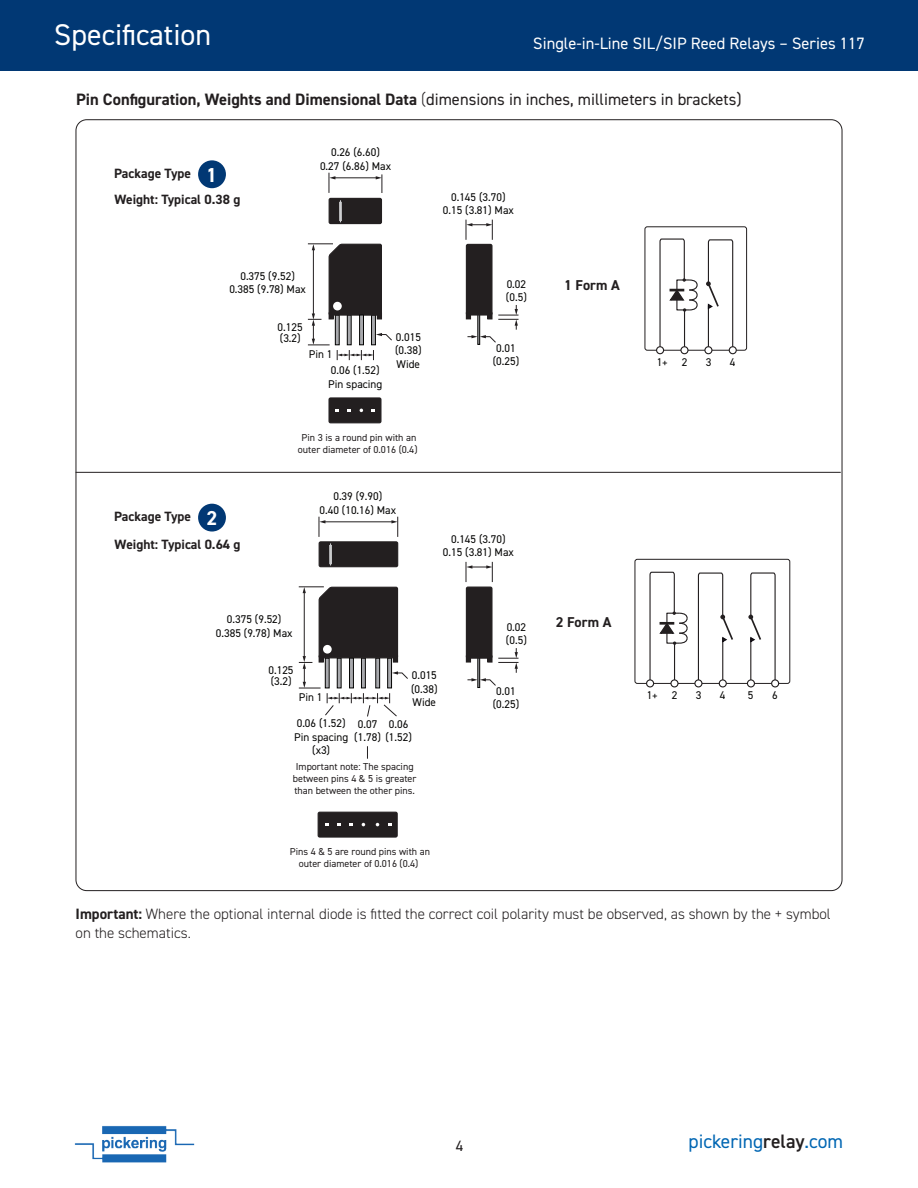
<style>
.page{position:relative;width:918px;height:1188px;background:#fff}
.page>*{position:absolute;margin:0;border:0;box-sizing:border-box;transform-origin:0 0}
.t1{font:30px "DIN2014";color:#fff}
.t2{font:19.5px "DIN2014";color:#0166b3}
.t3{font:700 16.5px "DIN2014";color:#231f20}
.t4{font:16.5px "DIN2014";color:#fff}
.t5{font:300 15px/19.5px "DIN2014";color:#231f20}
.t6{font:15px "DIN2014";color:#231f20}
.t7{font:700 14.25px "DIN2014";letter-spacing:.005em;color:#231f20}
.t8{font:700 13.5px/26px "DIN2014";color:#231f20}
.t9{font:11.25px/13.5px "DIN2014";color:#050504;text-align:center}
.t10{font:10.05px/12.1px "DIN2014";color:#231f20;text-align:center}
.s1{font-weight:300}
.s2{font-weight:400}
.s3{font-size:20.25px;color:#fff}
.s4{font-weight:700}
.s5{font-weight:600;color:#231f20}
</style>
<div class="page">
<div style="left:0;top:0;width:918px;height:70px;background:#013874"></div>
<img style="left:74px;top:1126px;width:121px;height:37px">
<hr style="left:324px;top:522px;width:69px;height:1px;background:#231f20">
<svg style="left:319px;top:517px;width:6px;height:20px"></svg>
<svg style="left:391px;top:517px;width:7px;height:20px"></svg>
<svg style="left:466px;top:562px;width:27px;height:20px"></svg>
<div style="left:478px;top:657px;width:2px;height:31px;border:1px solid #050504"></div>
<svg style="left:466px;top:648px;width:53px;height:38px"></svg>
<div style="left:487px;top:656px;width:6px;height:7px;border:1px solid #231f20"></div>
<div style="left:466px;top:587px;width:26px;height:71px;background:#231f20;border-radius:2px"></div>
<div style="left:466px;top:587px;width:27px;height:72px;border:1px solid #231f20;border-radius:2px"></div>
<div style="left:319px;top:542px;width:79px;height:25px;background:#231f20;border-radius:2px"></div>
<div style="left:319px;top:541px;width:79px;height:26px;border:1px solid #231f20;border-radius:2px"></div>
<svg style="left:367px;top:746px;width:1px;height:13px"></svg>
<svg style="left:329px;top:543px;width:3px;height:22px"></svg>
<hr style="left:334px;top:178px;width:43px;height:1px;background:#231f20">
<svg style="left:329px;top:173px;width:6px;height:20px"></svg>
<svg style="left:376px;top:174px;width:7px;height:19px"></svg>
<svg style="left:466px;top:220px;width:27px;height:20px"></svg>
<div style="left:478px;top:314px;width:2px;height:31px;border:1px solid #050504"></div>
<svg style="left:466px;top:305px;width:53px;height:38px"></svg>
<div style="left:487px;top:312px;width:6px;height:7px;border:1px solid #231f20"></div>
<div style="left:466px;top:244px;width:26px;height:71px;background:#231f20;border-radius:2px"></div>
<div style="left:466px;top:244px;width:27px;height:72px;border:1px solid #231f20;border-radius:2px"></div>
<div style="left:329px;top:198px;width:52px;height:26px;background:#231f20;border-radius:2px"></div>
<div style="left:329px;top:198px;width:53px;height:26px;border:1px solid #231f20;border-radius:2px"></div>
<svg style="left:308px;top:243px;width:84px;height:117px"></svg>
<svg style="left:339px;top:200px;width:3px;height:22px"></svg>
<div style="left:318px;top:812px;width:79px;height:25px;background:#231f20;border-radius:2px"></div>
<div style="left:318px;top:812px;width:80px;height:26px;border:1px solid #231f20;border-radius:2px"></div>
<svg style="left:362px;top:822px;width:3px;height:5px"></svg>
<svg style="left:376px;top:822px;width:3px;height:5px"></svg>
<div style="left:329px;top:398px;width:52px;height:25px;background:#231f20;border-radius:2px"></div>
<div style="left:328px;top:397px;width:54px;height:26px;border:1px solid #231f20;border-radius:2px"></div>
<svg style="left:360px;top:408px;width:3px;height:5px"></svg>
<svg style="left:299px;top:586px;width:109px;height:131px"></svg>
<div style="left:635px;top:559px;width:155px;height:125px;border:1px solid #231f20;border-radius:2px"></div>
<div style="left:647px;top:680px;width:7px;height:7px;background:#fff;border-radius:50%"></div>
<div style="left:646px;top:679px;width:8px;height:8px;border:1px solid #231f20;border-radius:50%"></div>
<div style="left:719px;top:679px;width:8px;height:8px;border:1px solid #231f20;border-radius:50%"></div>
<div style="left:670px;top:679px;width:9px;height:8px;border:1px solid #231f20;border-radius:50%"></div>
<div style="left:694px;top:679px;width:9px;height:8px;border:1px solid #231f20;border-radius:50%"></div>
<svg style="left:697px;top:572px;width:38px;height:113px"></svg>
<div style="left:747px;top:679px;width:8px;height:8px;border:1px solid #231f20;border-radius:50%"></div>
<div style="left:772px;top:680px;width:7px;height:7px;background:#fff;border-radius:50%"></div>
<div style="left:771px;top:679px;width:8px;height:8px;border:1px solid #231f20;border-radius:50%"></div>
<svg style="left:748px;top:572px;width:28px;height:113px"></svg>
<svg style="left:649px;top:571px;width:39px;height:113px"></svg>
<div style="left:645px;top:227px;width:102px;height:124px;border:1px solid #231f20;border-radius:2px"></div>
<div style="left:657px;top:347px;width:7px;height:7px;background:#fff;border-radius:50%"></div>
<div style="left:656px;top:346px;width:8px;height:8px;border:1px solid #231f20;border-radius:50%"></div>
<div style="left:729px;top:346px;width:8px;height:8px;border:1px solid #231f20;border-radius:50%"></div>
<div style="left:680px;top:346px;width:9px;height:8px;border:1px solid #231f20;border-radius:50%"></div>
<div style="left:704px;top:346px;width:8px;height:8px;border:1px solid #231f20;border-radius:50%"></div>
<svg style="left:706px;top:239px;width:28px;height:113px"></svg>
<svg style="left:659px;top:238px;width:39px;height:113px"></svg>
<div style="left:198px;top:160px;width:28px;height:28px;background:#013874;border-radius:50%"></div>
<div style="left:198px;top:504px;width:28px;height:28px;background:#013874;border-radius:50%"></div>
<hr style="left:76px;top:472px;width:765px;height:1px;background:#231f20">
<h1 class="t1" style="left:54px;top:16px;width:158px">Specification</h1>
<h3 class="t4" style="left:533px;top:33px;width:333px">Single-in-Line SIL/SIP Reed Relays – Series 117</h3>
<h3 class="t3" style="left:76px;top:88px;width:667px">Pin Configuration, Weights and Dimensional Data <span class="s1">(</span><span class="s2">dimensions in inches, millimeters in brackets)</span></h3>
<p class="t8" style="left:114px;top:160px;width:128px">Package Type <span class="s3">1<br></span>Weight: Typical 0.38 g</p>
<p class="t9" style="left:320px;top:146px;width:73px">0.26 (6.60)<br>0.27 (6.86) Max</p>
<p class="t9" style="left:229px;top:269px;width:78px">0.375 (9.52)<br>0.385 (9.78) Max</p>
<p class="t9" style="left:278px;top:321px;width:27px;line-height:10.9px;text-align:left">0.125 (3.2)</p>
<p class="t9" style="left:309px;top:348px;width:25px">Pin 1</p>
<p class="t9" style="left:328px;top:363px;width:56px;text-align:left">0.06 (1.52)<br>Pin spacing</p>
<p class="t9" style="left:395px;top:330px;width:28px;text-align:justify">0.015 (0.38)<br>Wide</p>
<p class="t8" style="left:114px;top:503px;width:128px;line-height:27.3px">Package Type <span class="s3">2<br></span>Weight: Typical 0.64 g</p>
<p class="t10" style="left:298px;top:431px;width:121px">Pin 3 is a round pin with an outer diameter of 0.016 (0.4)</p>
<p class="t9" style="left:320px;top:490px;width:78px">0.39 (9.90)<br>0.40 (10.16) Max</p>
<p class="t9" style="left:443px;top:190px;width:73px">0.145 (3.70)<br>0.15 (3.81) Max</p>
<p class="t9" style="left:506px;top:277px;width:22px;text-align:left">0.02 (0.5)</p>
<p class="t9" style="left:493px;top:341px;width:28px">0.01 (0.25)</p>
<p class="t9" style="left:443px;top:532px;width:73px">0.145 (3.70)<br>0.15 (3.81) Max</p>
<p class="t9" style="left:216px;top:612px;width:78px">0.375 (9.52)<br>0.385 (9.78) Max</p>
<p class="t9" style="left:506px;top:620px;width:22px;text-align:left">0.02 (0.5)</p>
<p class="t9" style="left:268px;top:664px;width:27px;line-height:10.9px;text-align:left">0.125 (3.2)</p>
<p class="t9" style="left:299px;top:691px;width:25px">Pin 1</p>
<p class="t9" style="left:411px;top:669px;width:28px;text-align:justify">0.015 (0.38)<br>Wide</p>
<p class="t9" style="left:294px;top:716px;width:56px">0.06 (1.52)<br>Pin spacing (x3)</p>
<p class="t9" style="left:354px;top:717px;width:59px;text-align:left;text-indent:35px">0.06 (1.78) (1.52)</p>
<p class="t9" style="left:358px;top:717px;width:21px">0.07</p>
<p class="t10" style="left:293px;top:760px;width:125px;text-align:left">Important note: The spacing between pins 4 &amp; 5 is greater than between the other pins.</p>
<p class="t10" style="left:290px;top:845px;width:142px">Pins 4 &amp; 5 are round pins with an outer diameter of 0.016 (0.4)</p>
<p class="t9" style="left:493px;top:684px;width:28px">0.01 (0.25)</p>
<p class="t7" style="left:564px;top:276px;width:57px">1 Form A</p>
<p class="t9" style="left:657px;top:355px;width:32px">1+ 2</p>
<p class="t9" style="left:706px;top:355px;width:7px">3</p>
<p class="t9" style="left:730px;top:355px;width:7px">4</p>
<p class="t7" style="left:556px;top:612px;width:57px">2 Form A</p>
<p class="t9" style="left:647px;top:688px;width:32px">1+ 2</p>
<p class="t9" style="left:696px;top:688px;width:7px">3</p>
<p class="t9" style="left:720px;top:688px;width:7px">4</p>
<p class="t9" style="left:748px;top:688px;width:7px">5</p>
<p class="t9" style="left:772px;top:688px;width:7px">6</p>
<h3 class="t5" style="left:76px;top:904px;width:757px"><span class="s4">Important:</span> Where the optional internal diode is fitted the correct coil polarity must be observed, as shown by the + symbol on the schematics.</h3>
<h3 class="t6" style="left:456px;top:1136px;width:9px">4</h3>
<h2 class="t2" style="left:689px;top:1129px;width:156px">pickering<span class="s5">relay</span>.com</h2>
</div>
